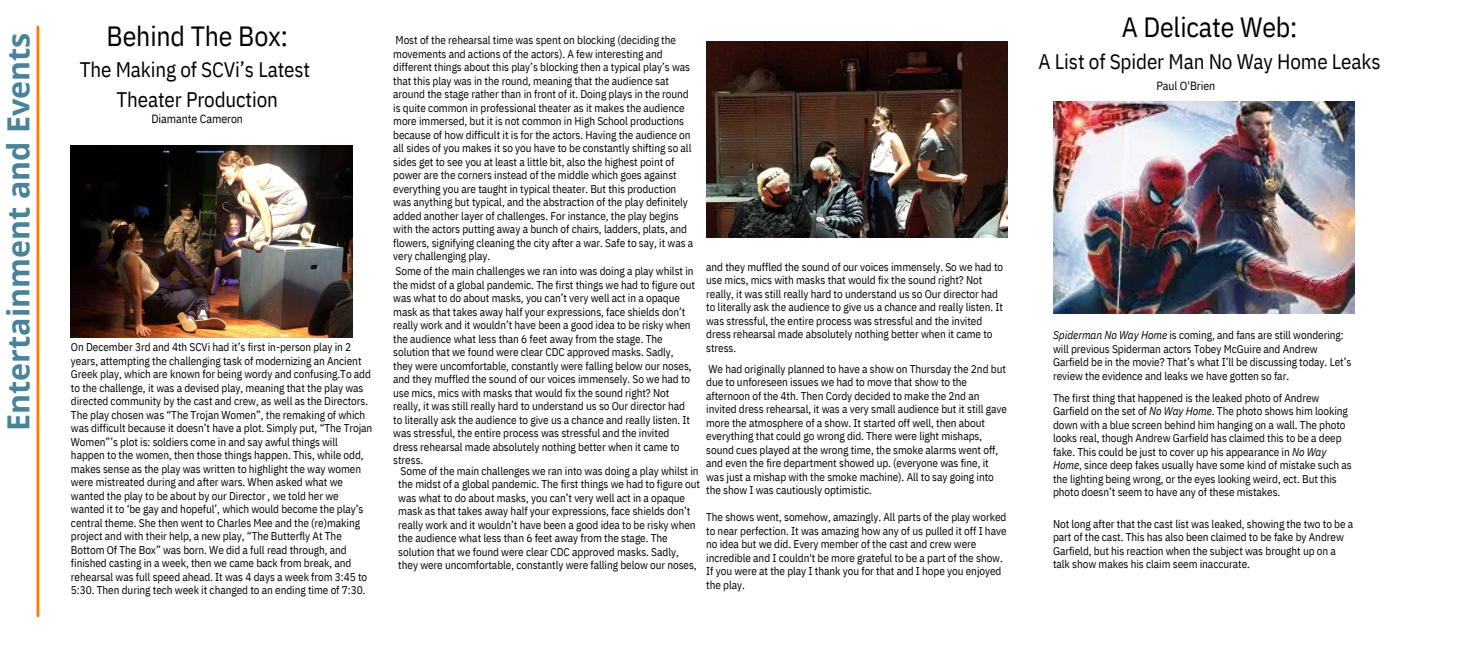
<style>
.page{position:relative;width:1458px;height:648px;background:#fff}
.page>*{position:absolute;margin:0;border:0;box-sizing:border-box;transform-origin:0 0}
.t1{font:700 30.53px "Open Sans";color:#488399}
.t2{font:27.75px "IBM Plex Sans Cond";letter-spacing:-.005em;color:#000}
.t3{font:21px "IBM Plex Sans Cond";letter-spacing:-.005em;color:#000}
.t4{font:11.85px "IBM Plex Sans Cond";letter-spacing:-.005em;color:#000}
.t5{font:11.25px/13.5px "IBM Plex Sans Cond";letter-spacing:-.005em;color:#000}
.s1{font-style:italic}
</style>
<div class="page">
<hr style="left:37px;top:27px;width:2px;height:589px;background:#fe7d01">
<img style="left:71px;top:145px;width:281px;height:193px">
<img style="left:706px;top:42px;width:302px;height:196px">
<img style="left:1053px;top:101px;width:302px;height:212px">
<p class="t1" style="left:-3px;top:431px;width:400px;rotate:-90deg">Entertainment and Events</p>
<p class="t2" style="left:107px;top:17px;width:183px">Behind The Box:</p>
<p class="t3" style="left:80px;top:56px;width:232px">The Making of SCVi’s Latest</p>
<p class="t3" style="left:116px;top:85px;width:163px">Theater Production</p>
<p class="t4" style="left:151px;top:111px;width:93px">Diamante Cameron</p>
<p class="t5" style="left:71px;top:340px;width:303px">On December 3rd and 4th SCVi had it’s first in-person play in 2 years, attempting the challenging task of modernizing an Ancient Greek play, which are known for being wordy and confusing.To add to the challenge, it was a devised play, meaning that the play was directed community by the cast and crew, as well as the Directors.<br>The play chosen was “The Trojan Women”, the remaking of which was difficult because it doesn’t have a plot. Simply put, “The Trojan Women”’s plot is: soldiers come in and say awful things will happen to the women, then those things happen. This, while odd, makes sense as the play was written to highlight the way women were mistreated during and after wars. When asked what we wanted the play to be about by our Director , we told her we wanted it to ‘be gay and hopeful’, which would become the play’s central theme. She then went to Charles Mee and the (re)making project and with their help, a new play, “The Butterfly At The Bottom Of The Box” was born. We did a full read through, and finished casting in a week, then we came back from break, and rehearsal was full speed ahead. It was 4 days a week from 3:45 to 5:30. Then during tech week it changed to an ending time of 7:30.</p>
<p class="t5" style="left:393px;top:33px;width:302px">Most of the rehearsal time was spent on blocking (deciding the movements and actions of the actors). A few interesting and different things about this play’s blocking then a typical play’s was that this play was in the round, meaning that the audience sat around the stage rather than in front of it. Doing plays in the round is quite common in professional theater as it makes the audience more immersed, but it is not common in High School productions because of how difficult it is for the actors. Having the audience on all sides of you makes it so you have to be constantly shifting so all sides get to see you at least a little bit, also the highest point of power are the corners instead of the middle which goes against everything you are taught in typical theater. But this production was anything but typical, and the abstraction of the play definitely added another layer of challenges. For instance, the play begins with the actors putting away a bunch of chairs, ladders, plats, and flowers, signifying cleaning the city after a war. Safe to say, it was a very challenging play.</p>
<p class="t5" style="left:706px;top:260px;width:299px">and they muffled the sound of our voices immensely. So we had to use mics, mics with masks that would fix the sound right? Not really, it was still really hard to understand us so Our director had to literally ask the audience to give us a chance and really listen. It was stressful, the entire process was stressful and the invited dress rehearsal made absolutely nothing better when it came to stress.</p>
<p class="t5" style="left:393px;top:264px;width:303px">Some of the main challenges we ran into was doing a play whilst in the midst of a global pandemic. The first things we had to figure out was what to do about masks, you can’t very well act in a opaque mask as that takes away half your expressions, face shields don’t really work and it wouldn’t have been a good idea to be risky when the audience what less than 6 feet away from the stage. The solution that we found were clear CDC approved masks. Sadly, they were uncomfortable, constantly were falling below our noses, and they muffled the sound of our voices immensely. So we had to use mics, mics with masks that would fix the sound right? Not really, it was still really hard to understand us so Our director had to literally ask the audience to give us a chance and really listen. It was stressful, the entire process was stressful and the invited dress rehearsal made absolutely nothing better when it came to stress.</p>
<p class="t5" style="left:706px;top:362px;width:302px">We had originally planned to have a show on Thursday the 2nd but due to unforeseen issues we had to move that show to the afternoon of the 4th. Then Cordy decided to make the 2nd an invited dress rehearsal, it was a very small audience but it still gave more the atmosphere of a show. It started off well, then about everything that could go wrong did. There were light mishaps, sound cues played at the wrong time, the smoke alarms went off, and even the fire department showed up. (everyone was fine, it was just a mishap with the smoke machine). All to say going into the show I was cautiously optimistic.</p>
<p class="t5" style="left:398px;top:464px;width:303px">Some of the main challenges we ran into was doing a play whilst in the midst of a global pandemic. The first things we had to figure out was what to do about masks, you can’t very well act in a opaque mask as that takes away half your expressions, face shields don’t really work and it wouldn’t have been a good idea to be risky when the audience what less than 6 feet away from the stage. The solution that we found were clear CDC approved masks. Sadly, they were uncomfortable, constantly were falling below our noses,</p>
<p class="t5" style="left:706px;top:510px;width:302px">The shows went, somehow, amazingly. All parts of the play worked to near perfection. It was amazing how any of us pulled it off I have no idea but we did. Every member of the cast and crew were incredible and I couldn't be more grateful to be a part of the show.<br>If you were at the play I thank you for that and I hope you enjoyed the play.</p>
<p class="t2" style="left:1122px;top:9px;width:177px">A Delicate Web:</p>
<p class="t3" style="left:1039px;top:47px;width:344px">A List of Spider Man No Way Home Leaks</p>
<p class="t4" style="left:1157px;top:78px;width:60px">Paul O'Brien</p>
<p class="t5" style="left:1053px;top:328px;width:300px"><span class="s1">Spiderman No Way Home</span> is coming, and fans are still wondering: will previous Spiderman actors Tobey McGuire and Andrew Garfield be in the movie? That’s what I’ll be discussing today. Let’s review the evidence and leaks we have gotten so far.</p>
<p class="t5" style="left:1053px;top:391px;width:300px">The first thing that happened is the leaked photo of Andrew Garfield on the set of <span class="s1">No Way Home</span>. The photo shows him looking down with a blue screen behind him hanging on a wall. The photo looks real, though Andrew Garfield has claimed this to be a deep fake. This could be just to cover up his appearance in <span class="s1">No Way Home</span>, since deep fakes usually have some kind of mistake such as the lighting being wrong, or the eyes looking weird, ect. But this photo doesn’t seem to have any of these mistakes.</p>
<p class="t5" style="left:1053px;top:517px;width:302px">Not long after that the cast list was leaked, showing the two to be a part of the cast. This has also been claimed to be fake by Andrew Garfield, but his reaction when the subject was brought up on a talk show makes his claim seem inaccurate.</p>
</div>
